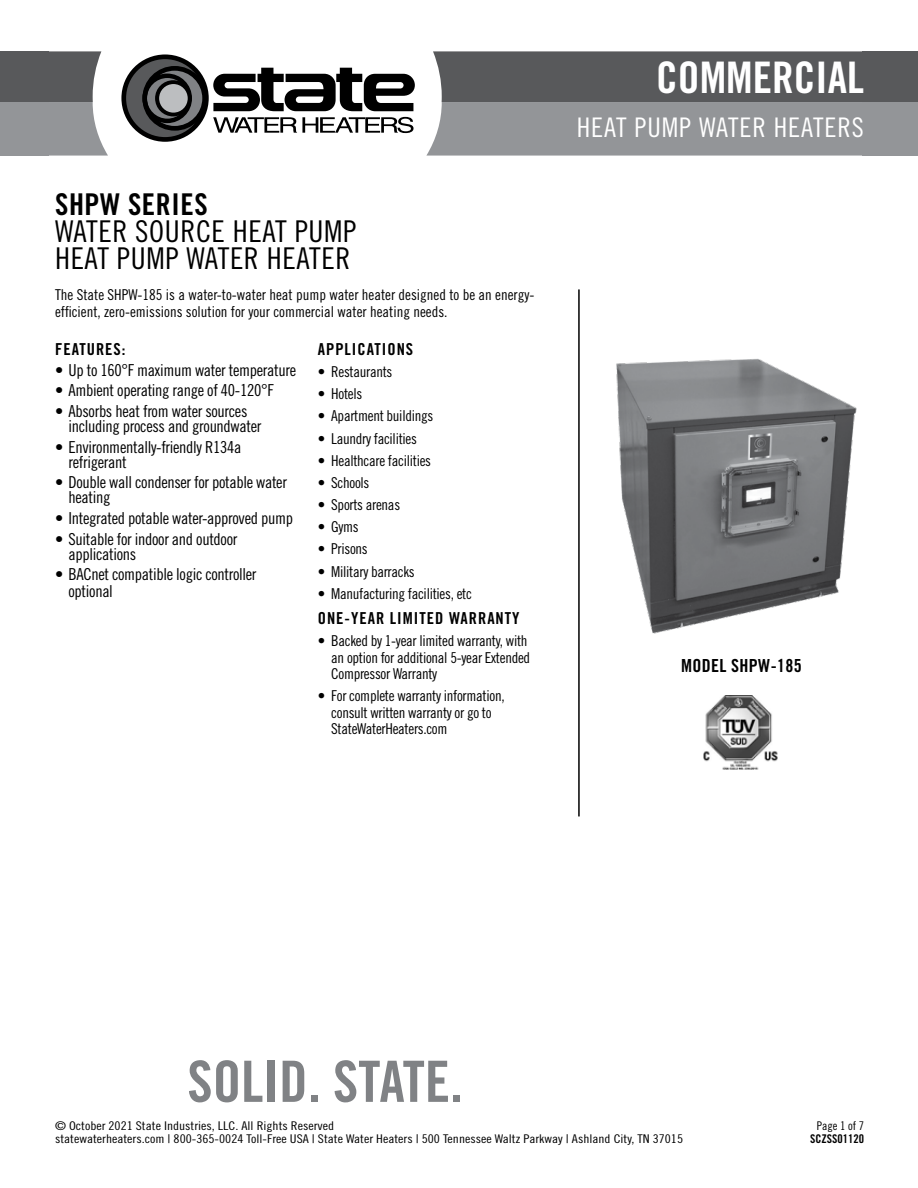
<style>
.page{position:relative;width:918px;height:1188px;background:#fff}
.page>*{position:absolute;margin:0;border:0;box-sizing:border-box;transform-origin:0 0}
.t1{font:57px "Trade Gothic LT Std Bd Cn 20";color:#808285}
.t2{font:43.5px "Trade Gothic LT Std Bd Cn 20";color:#fff}
.t3{font:30px/27px "Trade Gothic LT Std Cn 18";letter-spacing:.02em;color:#000}
.t4{font:30px "Trade Gothic LT Std Bd Cn 20";letter-spacing:.02em;color:#000}
.t5{font:27px "Trade Gothic LT Std Cn 18";letter-spacing:.035em;color:#fff}
.t6{font:18px "Trade Gothic LT Std Bd Cn 20";letter-spacing:.02em;color:#000}
.t7{font:16.5px/15px "Trade Gothic LT Std Cn 18";letter-spacing:-.02em;color:#000}
.t8{font:16.5px "Trade Gothic LT Std Bd Cn 20";letter-spacing:.06em;color:#000}
.t9{font:15px/16.5px "Trade Gothic LT Std Cn 18";letter-spacing:-.02em;color:#000}
.t10{font:15px/16.5px "Trade Gothic LT Std Cn 18";color:#000}
.t11{font:12px/13.5px "Trade Gothic LT Std Cn 18";color:#000;scale:1.14 1}
.t12{font:12px "Trade Gothic LT Std Bd Cn 20";color:#000}
.t13{font:12px "Trade Gothic LT Std Cn 18";color:#000}
</style>
<div class="page">
<div style="left:121px;top:54px;width:88px;height:88px;border:5px solid #000;border-radius:50%"></div>
<svg style="left:124px;top:57px;width:291px;height:82px"></svg>
<div style="left:158px;top:83px;width:31px;height:30px;background:#bcbec0;border-radius:50%"></div>
<div style="left:158px;top:82px;width:31px;height:32px;border:2px solid #000;border-radius:50%"></div>
<svg style="left:49px;top:51px;width:59px;height:105px"></svg>
<svg style="left:426px;top:51px;width:437px;height:105px;background:#7b7c7f"></svg>
<div style="left:0;top:102px;width:49px;height:54px;background:#939598"></div>
<div style="left:0;top:51px;width:49px;height:51px;background:#58595b"></div>
<div style="left:863px;top:102px;width:55px;height:54px;background:#939598"></div>
<div style="left:863px;top:51px;width:55px;height:51px;background:#58595b"></div>
<hr style="left:578px;top:289px;width:2px;height:527px;background:#000">
<img style="left:703px;top:696px;width:75px;height:74px">
<img style="left:616px;top:358px;width:241px;height:276px">
<h3 class="t4" style="left:55px;top:186px;width:154px">SHPW SERIES</h3>
<h3 class="t3" style="left:55px;top:217px;width:303px">WATER SOURCE HEAT PUMP<br>HEAT PUMP WATER HEATER</h3>
<p class="t10" style="left:55px;top:287px;width:481px">The State SHPW-185 is a water-to-water heat pump water heater designed to be an energy&shy;efficient, zero-emissions solution for your commercial water heating needs.</p>
<p class="t8" style="left:55px;top:339px;width:72px">FEATURES:</p>
<p class="t7" style="left:55px;top:362px;width:243px">• Up to 160°F maximum water temperature</p>
<p class="t7" style="left:55px;top:383px;width:220px">• Ambient operating range of 40-120°F</p>
<p class="t7" style="left:69px;top:403px;width:194px;text-indent:-13px">• Absorbs heat from water sources including process and groundwater</p>
<p class="t7" style="left:69px;top:439px;width:174px;text-indent:-13px">• Environmentally-friendly R134a refrigerant</p>
<p class="t7" style="left:69px;top:475px;width:220px;text-indent:-13px">• Double wall condenser for potable water heating</p>
<p class="t7" style="left:55px;top:510px;width:240px">• Integrated potable water-approved pump</p>
<p class="t7" style="left:69px;top:531px;width:170px;text-indent:-13px">• Suitable for indoor and outdoor applications</p>
<p class="t7" style="left:69px;top:566px;width:189px;line-height:16.5px;text-indent:-13px">• BACnet compatible logic controller optional</p>
<p class="t8" style="left:318px;top:339px;width:97px">APPLICATIONS</p>
<p class="t9" style="left:318px;top:363px;width:76px">• Restaurants</p>
<p class="t9" style="left:318px;top:385px;width:46px">• Hotels</p>
<p class="t9" style="left:318px;top:408px;width:117px">• Apartment buildings</p>
<p class="t9" style="left:318px;top:430px;width:101px">• Laundry facilities</p>
<p class="t9" style="left:318px;top:452px;width:115px">• Healthcare facilities</p>
<p class="t9" style="left:318px;top:474px;width:53px">• Schools</p>
<p class="t9" style="left:318px;top:496px;width:84px">• Sports arenas</p>
<p class="t9" style="left:318px;top:519px;width:42px">• Gyms</p>
<p class="t9" style="left:318px;top:541px;width:52px">• Prisons</p>
<p class="t9" style="left:318px;top:563px;width:99px">• Military barracks</p>
<p class="t9" style="left:318px;top:585px;width:156px">• Manufacturing facilities, etc</p>
<p class="t8" style="left:318px;top:608px;width:203px">ONE-YEAR LIMITED WARRANTY</p>
<p class="t9" style="left:331px;top:632px;width:201px;text-indent:-14px">• Backed by 1-year limited warranty, with an option for additional 5-year Extended<br>Compressor Warranty</p>
<p class="t9" style="left:331px;top:688px;width:175px;text-indent:-14px">• For complete warranty information, consult written warranty or go to<br>StateWaterHeaters.com</p>
<h2 class="t2" style="left:656px;top:51px;width:209px">COMMERCIAL</h2>
<h3 class="t5" style="left:577px;top:111px;width:289px">HEAT PUMP WATER HEATERS</h3>
<p class="t6" style="left:681px;top:655px;width:122px">MODEL SHPW-185</p>
<h1 class="t1" style="left:187px;top:1047px;width:277px">SOLID. STATE.</h1>
<p class="t11" style="left:55px;top:1119px;width:552px">© October 2021 State Industries, LLC. All Rights Reserved<br>statewaterheaters.com | 800-365-0024 Toll-Free USA | State Water Heaters | 500 Tennessee Waltz Parkway | Ashland City, TN 37015</p>
<p class="t13" style="left:817px;top:1118px;width:49px">Page 1 of 7</p>
<p class="t12" style="left:810px;top:1132px;width:55px">SCZSS01120</p>
</div>
